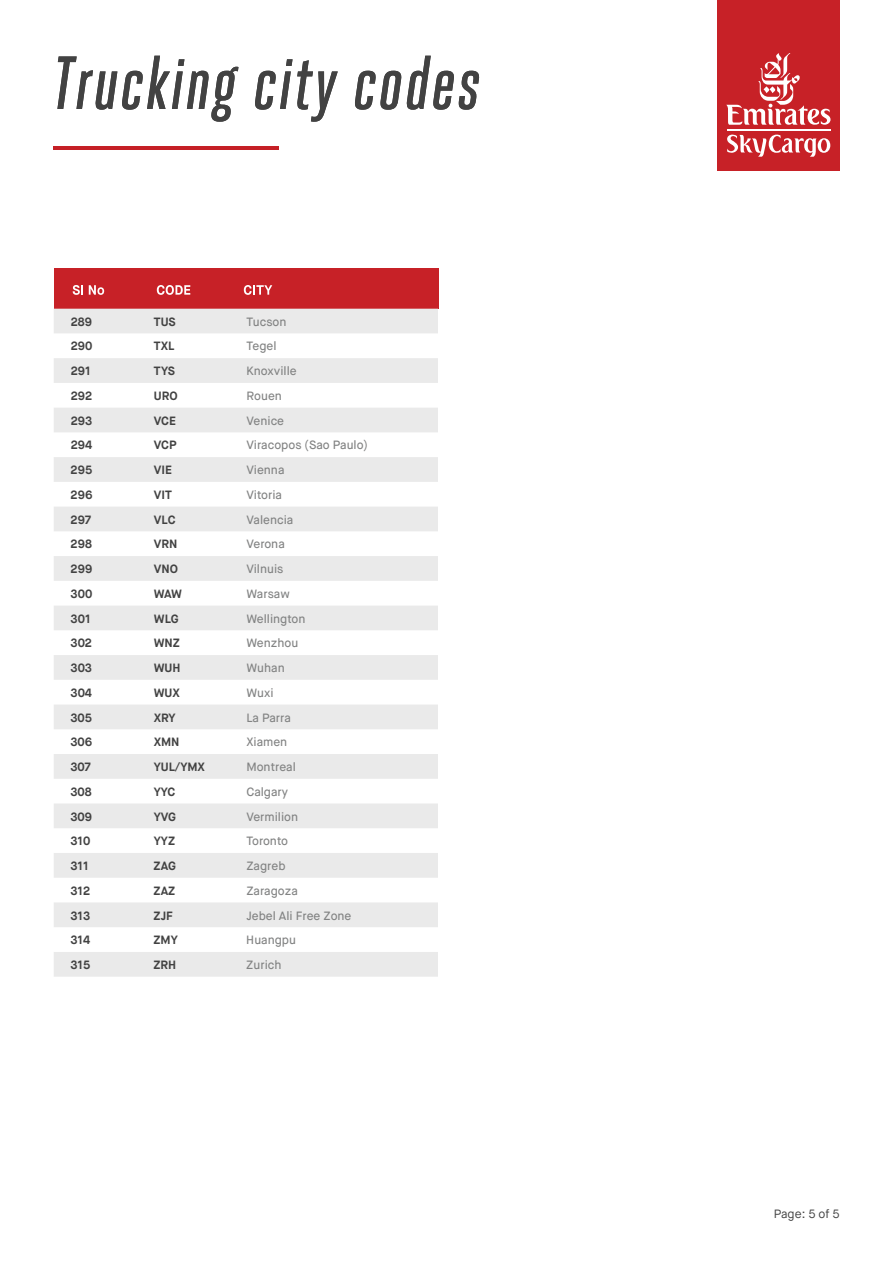
<style>
.page{position:relative;width:893px;height:1263px;background:#fff}
.page>*{position:absolute;margin:0;border:0;box-sizing:border-box;transform-origin:0 0}
.t1{font:italic 500 75px "Heroic Condensed";letter-spacing:.025em;color:#424242}
.t2{font:500 12px "Maison Neue";color:#828383}
.t3{font:700 12px "Maison Neue";color:#424242}
.t4{font:12px "Maison Neue";color:#424242}
</style>
<div class="page">
<div style="left:54px;top:268px;width:385px;height:41px;background:#c72127"></div>
<svg style="left:73px;top:285px;width:10px;height:10px"></svg>
<svg style="left:89px;top:285px;width:15px;height:10px"></svg>
<svg style="left:157px;top:285px;width:33px;height:10px"></svg>
<svg style="left:244px;top:285px;width:28px;height:10px"></svg>
<svg style="left:54px;top:309px;width:384px;height:668px;fill:#ebebeb"></svg>
<div style="left:717px;top:0;width:122px;height:170px;background:#c72127"></div>
<svg style="left:726px;top:53px;width:105px;height:72px"></svg>
<hr style="left:727px;top:130px;width:103px;height:1px;background:#fff">
<svg style="left:727px;top:135px;width:103px;height:22px"></svg>
<hr style="left:54px;top:146px;width:225px;height:3px;background:#c52026">
<h1 class="t1" style="left:54px;top:42px;width:429px">Trucking city codes</h1>
<p class="t3" style="left:71px;top:314px;width:23px">289</p>
<p class="t3" style="left:154px;top:314px;width:23px">TUS</p>
<p class="t2" style="left:247px;top:314px;width:41px">Tucson</p>
<p class="t3" style="left:71px;top:339px;width:23px">290</p>
<p class="t3" style="left:154px;top:339px;width:22px">TXL</p>
<p class="t2" style="left:247px;top:339px;width:31px">Tegel</p>
<p class="t3" style="left:71px;top:363px;width:22px">291</p>
<p class="t3" style="left:154px;top:363px;width:23px">TYS</p>
<p class="t2" style="left:247px;top:363px;width:52px">Knoxville</p>
<p class="t3" style="left:71px;top:388px;width:23px">292</p>
<p class="t3" style="left:154px;top:388px;width:25px">URO</p>
<p class="t2" style="left:247px;top:388px;width:37px">Rouen</p>
<p class="t3" style="left:71px;top:413px;width:23px">293</p>
<p class="t3" style="left:154px;top:413px;width:24px">VCE</p>
<p class="t2" style="left:247px;top:413px;width:39px">Venice</p>
<p class="t3" style="left:71px;top:438px;width:23px">294</p>
<p class="t3" style="left:154px;top:438px;width:24px">VCP</p>
<p class="t2" style="left:247px;top:438px;width:123px">Viracopos (Sao Paulo)</p>
<p class="t3" style="left:71px;top:462px;width:23px">295</p>
<p class="t3" style="left:154px;top:462px;width:20px">VIE</p>
<p class="t2" style="left:247px;top:462px;width:39px">Vienna</p>
<p class="t3" style="left:71px;top:487px;width:23px">296</p>
<p class="t3" style="left:154px;top:487px;width:20px">VIT</p>
<p class="t2" style="left:247px;top:487px;width:37px">Vitoria</p>
<p class="t3" style="left:71px;top:512px;width:22px">297</p>
<p class="t3" style="left:154px;top:512px;width:23px">VLC</p>
<p class="t2" style="left:247px;top:512px;width:48px">Valencia</p>
<p class="t3" style="left:71px;top:537px;width:23px">298</p>
<p class="t3" style="left:154px;top:537px;width:25px">VRN</p>
<p class="t2" style="left:246px;top:537px;width:40px">Verona</p>
<p class="t3" style="left:71px;top:561px;width:23px">299</p>
<p class="t3" style="left:154px;top:561px;width:26px">VNO</p>
<p class="t2" style="left:246px;top:561px;width:38px">Vilnuis</p>
<p class="t3" style="left:71px;top:586px;width:23px">300</p>
<p class="t3" style="left:154px;top:586px;width:30px">WAW</p>
<p class="t2" style="left:246px;top:586px;width:45px">Warsaw</p>
<p class="t3" style="left:71px;top:611px;width:22px">301</p>
<p class="t3" style="left:154px;top:611px;width:26px">WLG</p>
<p class="t2" style="left:246px;top:611px;width:61px">Wellington</p>
<p class="t3" style="left:71px;top:635px;width:23px">302</p>
<p class="t3" style="left:154px;top:635px;width:28px">WNZ</p>
<p class="t2" style="left:246px;top:636px;width:53px">Wenzhou</p>
<p class="t3" style="left:71px;top:660px;width:23px">303</p>
<p class="t3" style="left:154px;top:660px;width:28px">WUH</p>
<p class="t2" style="left:246px;top:660px;width:40px">Wuhan</p>
<p class="t3" style="left:71px;top:685px;width:23px">304</p>
<p class="t3" style="left:154px;top:685px;width:28px">WUX</p>
<p class="t2" style="left:246px;top:685px;width:29px">Wuxi</p>
<p class="t3" style="left:71px;top:710px;width:23px">305</p>
<p class="t3" style="left:154px;top:710px;width:23px">XRY</p>
<p class="t2" style="left:246px;top:710px;width:46px">La Parra</p>
<p class="t3" style="left:71px;top:734px;width:23px">306</p>
<p class="t3" style="left:154px;top:734px;width:27px">XMN</p>
<p class="t2" style="left:246px;top:735px;width:42px">Xiamen</p>
<p class="t3" style="left:71px;top:759px;width:22px">307</p>
<p class="t3" style="left:154px;top:759px;width:53px">YUL/YMX</p>
<p class="t2" style="left:246px;top:759px;width:51px">Montreal</p>
<p class="t3" style="left:71px;top:784px;width:23px">308</p>
<p class="t3" style="left:154px;top:784px;width:23px">YYC</p>
<p class="t2" style="left:246px;top:784px;width:43px">Calgary</p>
<p class="t3" style="left:70px;top:809px;width:23px">309</p>
<p class="t3" style="left:154px;top:809px;width:24px">YVG</p>
<p class="t2" style="left:246px;top:809px;width:53px">Vermilion</p>
<p class="t3" style="left:70px;top:833px;width:22px">310</p>
<p class="t3" style="left:154px;top:833px;width:23px">YYZ</p>
<p class="t2" style="left:246px;top:833px;width:43px">Toronto</p>
<p class="t3" style="left:70px;top:858px;width:20px">311</p>
<p class="t3" style="left:154px;top:858px;width:24px">ZAG</p>
<p class="t2" style="left:246px;top:858px;width:41px">Zagreb</p>
<p class="t3" style="left:70px;top:883px;width:21px">312</p>
<p class="t3" style="left:154px;top:883px;width:23px">ZAZ</p>
<p class="t2" style="left:246px;top:883px;width:53px">Zaragoza</p>
<p class="t3" style="left:70px;top:908px;width:21px">313</p>
<p class="t3" style="left:154px;top:908px;width:21px">ZJF</p>
<p class="t2" style="left:246px;top:908px;width:107px">Jebel Ali Free Zone</p>
<p class="t3" style="left:70px;top:932px;width:21px">314</p>
<p class="t3" style="left:154px;top:932px;width:26px">ZMY</p>
<p class="t2" style="left:246px;top:932px;width:51px">Huangpu</p>
<p class="t3" style="left:70px;top:957px;width:22px">315</p>
<p class="t3" style="left:154px;top:957px;width:24px">ZRH</p>
<p class="t2" style="left:246px;top:957px;width:37px">Zurich</p>
<p class="t4" style="left:774px;top:1206px;width:67px">Page: 5 of 5</p>
</div>
